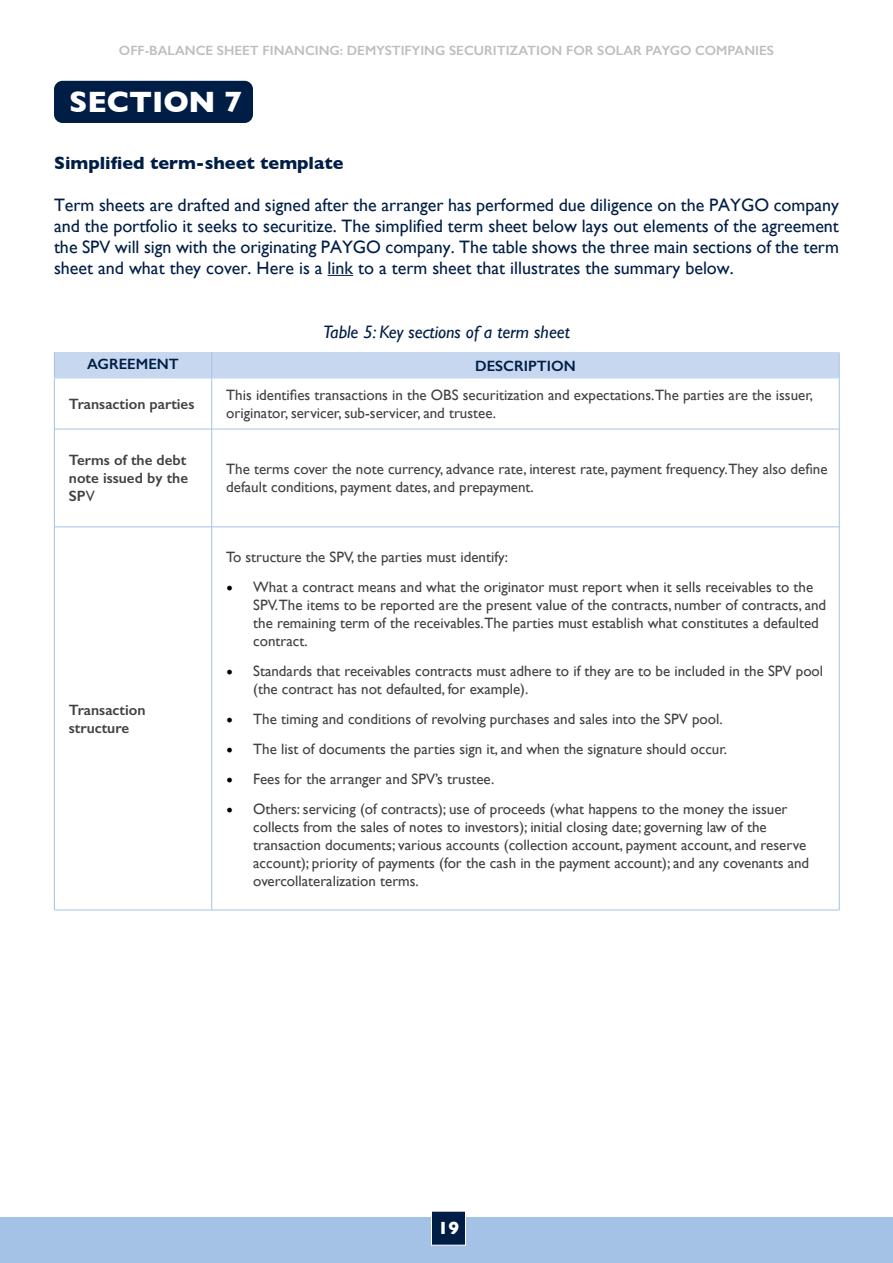
<style>
.page{position:relative;width:893px;height:1263px;background:#fff}
.page>*{position:absolute;margin:0;border:0;box-sizing:border-box;transform-origin:0 0}
.t1{font:700 30px "Gill Sans";color:#fff}
.t2{font:18px/21px "Gill Sans";color:#001e45}
.t3{font:italic 18px "Gill Sans";color:#001e45}
.t4{font:700 18px "Gill Sans";color:#001e45}
.t5{font:700 18px "Gill Sans";color:#fff}
.t6{font:15px/18px "Gill Sans";color:#414042}
.t7{font:600 15px/18px "Gill Sans";color:#414042;text-align:justify}
.t8{font:600 15px "Gill Sans";color:#001e45}
.t9{font:600 13.5px "Gill Sans";color:#bcbec0}
.s1{font-weight:400}
.s2{font-family:"Minion Pro";font-size:18px;color:#000}
</style>
<div class="page">
<div style="left:0;top:1217px;width:893px;height:46px;background:#a3c2e6"></div>
<div style="left:431px;top:1211px;width:35px;height:34px;background:#001e45;border:1px solid #fff"></div>
<svg style="left:328px;top:275px;width:25px;height:1px"></svg>
<div style="left:54px;top:352px;width:158px;height:26px;background:#c6d7ef"></div>
<div style="left:212px;top:352px;width:627px;height:26px;background:#c6d7ef"></div>
<svg style="left:839px;top:352px;width:1px;height:26px"></svg>
<hr style="left:54px;top:378px;width:1px;height:51px;background:#a3c2e6">
<hr style="left:211px;top:378px;width:1px;height:51px;background:#a3c2e6">
<hr style="left:839px;top:378px;width:1px;height:51px;background:#a3c2e6">
<hr style="left:54px;top:429px;width:1px;height:98px;background:#a3c2e6">
<hr style="left:211px;top:429px;width:1px;height:98px;background:#a3c2e6">
<hr style="left:839px;top:429px;width:1px;height:98px;background:#a3c2e6">
<hr style="left:54px;top:527px;width:1px;height:383px;background:#a3c2e6">
<hr style="left:211px;top:527px;width:1px;height:383px;background:#a3c2e6">
<hr style="left:839px;top:527px;width:1px;height:383px;background:#a3c2e6">
<hr style="left:212px;top:378px;width:628px;height:1px;background:#c6d7ef">
<svg style="left:54px;top:352px;width:1px;height:26px"></svg>
<svg style="left:211px;top:352px;width:1px;height:26px"></svg>
<hr style="left:54px;top:378px;width:158px;height:1px;background:#c6d7ef">
<hr style="left:55px;top:429px;width:157px;height:1px;background:#a6c3e6">
<hr style="left:212px;top:429px;width:627px;height:1px;background:#a6c3e6">
<hr style="left:55px;top:527px;width:157px;height:1px;background:#a6c3e6">
<hr style="left:212px;top:527px;width:627px;height:1px;background:#a6c3e6">
<hr style="left:54px;top:910px;width:158px;height:1px;background:#a6c3e6">
<hr style="left:212px;top:910px;width:627px;height:1px;background:#a6c3e6">
<div style="left:54px;top:81px;width:199px;height:42px;background:#001e45;border-radius:9px"></div>
<p class="t9" style="left:119px;top:42px;width:657px">OFF-BALANCE SHEET FINANCING: DEMYSTIFYING SECURITIZATION FOR SOLAR PAYGO COMPANIES</p>
<h1 class="t1" style="left:69px;top:78px;width:175px">SECTION 7</h1>
<h2 class="t4" style="left:54px;top:149px;width:291px">Simplified term-sheet template</h2>
<p class="t2" style="left:54px;top:194px;width:786px">Term sheets are drafted and signed after the arranger has performed due diligence on the PAYGO company and the portfolio it seeks to securitize. The simplified term sheet below lays out elements of the agreement</p>
<p class="t2" style="left:54px;top:236px;width:786px">the SPV will sign with the originating PAYGO company. The table shows the three main sections of the term</p>
<p class="t2" style="left:54px;top:257px;width:681px">sheet and what they cover. Here is a link to a term sheet that illustrates the summary below.</p>
<p class="t3" style="left:323px;top:321px;width:248px">Table 5: Key sections of a term sheet</p>
<p class="t8" style="left:87px;top:355px;width:93px">AGREEMENT</p>
<p class="t8" style="left:475px;top:357px;width:102px">DESCRIPTION</p>
<p class="t7" style="left:69px;top:395px;width:127px">Transaction parties</p>
<p class="t6" style="left:226px;top:385px;width:588px">This identifies transactions in the OBS securitization and expectations.The parties are the issuer, originator, servicer, sub-servicer, and trustee.</p>
<p class="t7" style="left:69px;top:451px;width:121px">Terms of the debt note issued by the SP<span class="s1">V</span></p>
<p class="t6" style="left:226px;top:460px;width:603px">The terms cover the note currency, advance rate, interest rate, payment frequency.They also define default conditions, payment dates, and prepayment.</p>
<p class="t7" style="left:69px;top:701px;width:78px">Transaction structure</p>
<p class="t6" style="left:226px;top:547px;width:283px">To structure the SPV, the parties must identify:</p>
<p class="t6" style="left:253px;top:577px;width:574px;text-indent:-27px"><span class="s2">•</span> What a contract means and what the originator must report when it sells receivables to the SPV.The items to be reported are the present value of the contracts, number of contracts, and the remaining term of the receivables.The parties must establish what constitutes a defaulted contract.</p>
<p class="t6" style="left:253px;top:661px;width:571px;text-indent:-27px"><span class="s2">•</span> Standards that receivables contracts must adhere to if they are to be included in the SPV pool (the contract has not defaulted, for example).</p>
<p class="t6" style="left:226px;top:709px;width:498px"><span class="s2">•</span> The timing and conditions of revolving purchases and sales into the SPV pool.</p>
<p class="t6" style="left:226px;top:739px;width:502px"><span class="s2">•</span> The list of documents the parties sign it, and when the signature should occur.</p>
<p class="t6" style="left:226px;top:769px;width:270px"><span class="s2">•</span> Fees for the arranger and SPV’s trustee.</p>
<p class="t6" style="left:253px;top:799px;width:558px;text-indent:-27px"><span class="s2">•</span> Others: servicing (of contracts); use of proceeds (what happens to the money the issuer collects from the sales of notes to investors); initial closing date; governing law of the transaction documents; various accounts (collection account, payment account, and reserve account); priority of payments (for the cash in the payment account); and any covenants and overcollateralization terms.</p>
<p class="t5" style="left:438px;top:1214px;width:23px">19</p>
</div>
